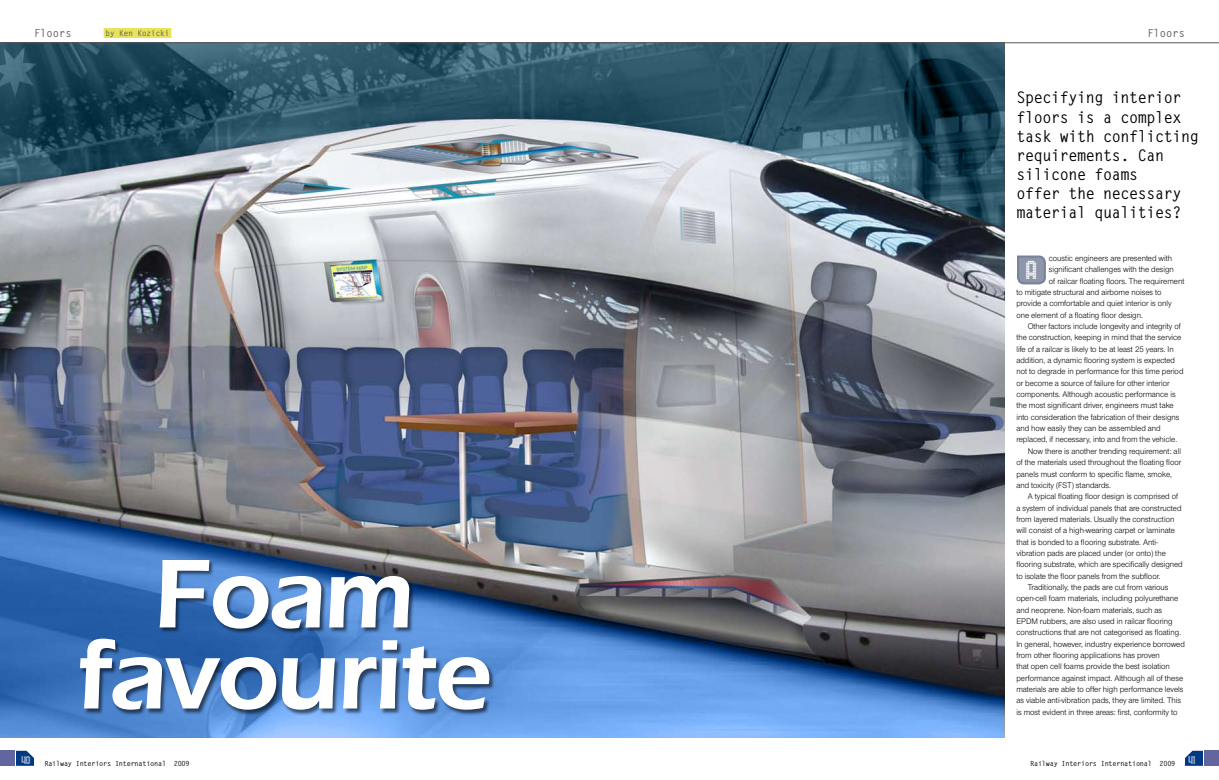
<style>
.page{position:relative;width:1219px;height:780px;background:#fff}
.page>*{position:absolute;margin:0;border:0;box-sizing:border-box;transform-origin:0 0}
.t1{font:600 101px/81px "Itc Eras";letter-spacing:-.025em;color:#fff;text-align:center}
.t2{font:23.2px "Gas";color:#fff}
.t3{font:700 16px/19px "Letter Gothic Std";letter-spacing:-.03em;color:#000;scale:.95 1}
.t4{font:700 11px "Letter Gothic Std";color:#58585a;scale:.95 1}
.t5{font:10px "Gas";color:#fff;scale:.95 1}
.t6{font:8.5px "Nimbus Sans Novus T";color:#000;scale:.95 1}
.t7{font:700 8px "Letter Gothic Std";color:#58585a;scale:.95 1}
.t8{font:700 7px "Letter Gothic Std";letter-spacing:-.04em;color:#000}
</style>
<div class="page">
<svg style="left:1185px;top:750px;width:18px;height:15px"></svg>
<div style="left:1204px;top:750px;width:15px;height:15px;background:#63659f"></div>
<img style="left:0;top:44px;width:1004px;height:693px">
<div style="left:79px;top:559px;width:417px;height:157px;background:#000;opacity:.57"></div>
<svg style="left:16px;top:750px;width:18px;height:15px"></svg>
<div style="left:0;top:750px;width:15px;height:15px;background:#63659f"></div>
<svg style="left:1017px;top:255px;width:29px;height:30px"></svg>
<div style="left:104px;top:28px;width:67px;height:10px;background:#e8e35c"></div>
<hr style="left:601px;top:43px;width:618px;height:1px;background:#58585a">
<hr style="left:0;top:43px;width:618px;height:1px;background:#58585a">
<p class="t4" style="left:34px;top:26px;width:41px">Floors</p>
<p class="t7" style="left:106px;top:28px;width:69px">by Ken Kozicki</p>
<p class="t4" style="left:1147px;top:26px;width:41px">Floors</p>
<h1 class="t1" style="left:75px;top:553px;width:416px">Foam favourite</h1>
<p class="t5" style="left:20px;top:754px;width:12px">40</p>
<p class="t8" style="left:44px;top:758px;width:147px">Railway Interiors International 2009</p>
<h3 class="t3" style="left:1016px;top:88px;width:194px">Specifying interior floors is a complex task with conflicting requirements. Can silicone foams<br>offer the necessary material qualities?</h3>
<p class="t6" style="left:1049px;top:253px;width:131px">coustic engineers are presented with</p>
<p class="t6" style="left:1049px;top:264px;width:133px">significant challenges with the design</p>
<p class="t6" style="left:1049px;top:276px;width:144px">of railcar floating floors. The requirement</p>
<p class="t6" style="left:1016px;top:287px;width:154px">to mitigate structural and airborne noises to</p>
<p class="t6" style="left:1016px;top:298px;width:165px">provide a comfortable and quiet interior is only</p>
<p class="t6" style="left:1016px;top:310px;width:135px">one element of a floating floor design.</p>
<p class="t6" style="left:1028px;top:321px;width:163px">Other factors include longevity and integrity of</p>
<p class="t6" style="left:1016px;top:332px;width:175px">the construction, keeping in mind that the service</p>
<p class="t6" style="left:1016px;top:344px;width:167px">life of a railcar is likely to be at least 25 years. In</p>
<p class="t6" style="left:1016px;top:355px;width:169px">addition, a dynamic flooring system is expected</p>
<p class="t6" style="left:1016px;top:366px;width:177px">not to degrade in performance for this time period</p>
<p class="t6" style="left:1016px;top:378px;width:163px">or become a source of failure for other interior</p>
<p class="t6" style="left:1016px;top:389px;width:169px">components. Although acoustic performance is</p>
<p class="t6" style="left:1016px;top:400px;width:167px">the most significant driver, engineers must take</p>
<p class="t6" style="left:1016px;top:412px;width:173px">into consideration the fabrication of their designs</p>
<p class="t6" style="left:1016px;top:423px;width:153px">and how easily they can be assembled and</p>
<p class="t6" style="left:1016px;top:434px;width:171px">replaced, if necessary, into and from the vehicle.</p>
<p class="t6" style="left:1028px;top:446px;width:163px">Now there is another trending requirement: all</p>
<p class="t6" style="left:1016px;top:457px;width:175px">of the materials used throughout the floating floor</p>
<p class="t6" style="left:1016px;top:468px;width:165px">panels must conform to specific flame, smoke,</p>
<p class="t6" style="left:1016px;top:480px;width:101px">and toxicity (FST) standards.</p>
<p class="t6" style="left:1028px;top:491px;width:160px">A typical floating floor design is comprised of</p>
<p class="t6" style="left:1016px;top:502px;width:175px">a system of individual panels that are constructed</p>
<p class="t6" style="left:1016px;top:514px;width:168px">from layered materials. Usually the construction</p>
<p class="t6" style="left:1016px;top:525px;width:168px">will consist of a high-wearing carpet or laminate</p>
<p class="t6" style="left:1016px;top:536px;width:150px">that is bonded to a flooring substrate. Anti-</p>
<p class="t6" style="left:1016px;top:548px;width:159px">vibration pads are placed under (or onto) the</p>
<p class="t6" style="left:1016px;top:559px;width:177px">flooring substrate, which are specifically designed</p>
<p class="t6" style="left:1016px;top:570px;width:153px">to isolate the floor panels from the subfloor.</p>
<p class="t6" style="left:1028px;top:582px;width:150px">Traditionally, the pads are cut from various</p>
<p class="t6" style="left:1016px;top:593px;width:172px">open-cell foam materials, including polyurethane</p>
<p class="t6" style="left:1016px;top:604px;width:155px">and neoprene. Non-foam materials, such as</p>
<p class="t6" style="left:1016px;top:616px;width:166px">EPDM rubbers, are also used in railcar flooring</p>
<p class="t6" style="left:1016px;top:627px;width:175px">constructions that are not categorised as floating.</p>
<p class="t6" style="left:1016px;top:639px;width:179px">In general, however, industry experience borrowed</p>
<p class="t6" style="left:1016px;top:650px;width:153px">from other flooring applications has proven</p>
<p class="t6" style="left:1016px;top:661px;width:163px">that open cell foams provide the best isolation</p>
<p class="t6" style="left:1016px;top:673px;width:177px">performance against impact. Although all of these</p>
<p class="t6" style="left:1016px;top:684px;width:177px">materials are able to offer high performance levels</p>
<p class="t6" style="left:1016px;top:695px;width:175px">as viable anti-vibration pads, they are limited. This</p>
<p class="t6" style="left:1016px;top:707px;width:171px">is most evident in three areas: first, conformity to</p>
<h2 class="t2" style="left:1024px;top:257px;width:14px">A</h2>
<p class="t8" style="left:1030px;top:758px;width:166px">Railway Interiors International 2009 <sup>41</sup></p>
</div>
